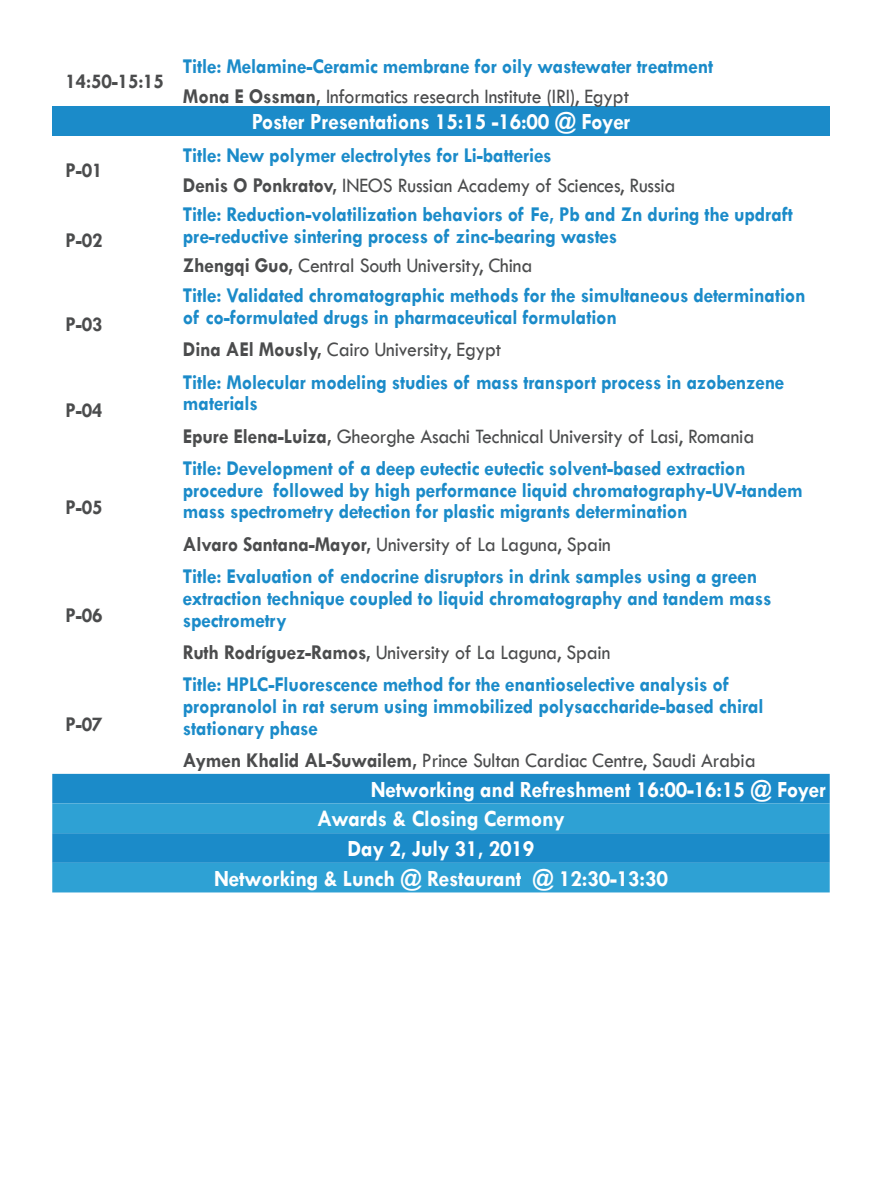
<style>
.page{position:relative;width:882px;height:1197px;background:#fff}
.page>*{position:absolute;margin:0;border:0;box-sizing:border-box;transform-origin:0 0}
.t1{font:700 23.45px "Tw Cen";letter-spacing:-.01em;color:#fff;scale:.93 1}
.t2{font:700 21.18px/21.7px "Tw Cen";letter-spacing:-.01em;color:#1b8bc9;scale:.93 1}
.t3{font:21.18px "Tw Cen";letter-spacing:-.01em;color:#4b4c4d;scale:.93 1}
.t4{font:700 21.18px "Tw Cen";letter-spacing:-.01em;color:#4b4c4d;scale:.93 1}
.s1{color:#4b4c4d}
.s2{font-weight:400;color:#4b4c4d}
.s3{font-weight:700}
</style>
<div class="page">
<div style="left:52px;top:107px;width:778px;height:29px;background:#1b8bc9"></div>
<div style="left:52px;top:774px;width:778px;height:30px;background:#1b8bc9"></div>
<svg style="left:52px;top:804px;width:778px;height:88px;fill:#2ea1d4"></svg>
<p class="t4" style="left:66px;top:70px;width:108px">14:50-15:15</p>
<p class="t4" style="left:66px;top:159px;width:41px">P-01</p>
<p class="t4" style="left:66px;top:229px;width:41px">P-02</p>
<p class="t4" style="left:66px;top:312px;width:41px">P-03</p>
<p class="t4" style="left:66px;top:399px;width:41px">P-04</p>
<p class="t4" style="left:66px;top:496px;width:41px">P-05</p>
<p class="t4" style="left:66px;top:604px;width:41px">P-06</p>
<p class="t4" style="left:66px;top:713px;width:41px">P-07</p>
<p class="t2" style="left:183px;top:51px;width:572px;line-height:29.8px">Title: Melamine-Ceramic membrane for oily wastewater treatment<br><span class="s1">Mona E Ossman,</span> <span class="s2">Informatics research Institute (IRI), Egypt</span></p>
<p class="t1" style="left:252px;top:109px;width:409px">Poster Presentations 15:15 -16:00 @ Foyer</p>
<p class="t2" style="left:183px;top:140px;width:531px;line-height:29.8px">Title: New polymer electrolytes for Li-batteries<br><span class="s1">Denis O Ponkratov,</span> <span class="s2">INEOS Russian Academy of Sciences, Russia</span></p>
<p class="t2" style="left:183px;top:204px;width:657px">Title: Reduction-volatilization behaviors of Fe, Pb and Zn during the updraft pre-reductive sintering process of zinc-bearing wastes</p>
<p class="t3" style="left:183px;top:254px;width:377px"><span class="s3">Zhengqi Guo,</span> Central South University, China</p>
<p class="t2" style="left:183px;top:285px;width:671px">Title: Validated chromatographic methods for the simultaneous determination of co-formulated drugs in pharmaceutical formulation</p>
<p class="t3" style="left:183px;top:338px;width:344px"><span class="s3">Dina AEl Mously,</span> Cairo University, Egypt</p>
<p class="t2" style="left:183px;top:371px;width:648px">Title: Molecular modeling studies of mass transport process in azobenzene materials</p>
<p class="t3" style="left:183px;top:425px;width:616px"><span class="s3">Epure Elena-Luiza,</span> Gheorghe Asachi Technical University of Lasi, Romania</p>
<p class="t2" style="left:183px;top:458px;width:668px">Title: Development of a deep eutectic eutectic solvent-based extraction procedure followed by high performance liquid chromatography-UV-tandem mass spectrometry detection for plastic migrants determination</p>
<p class="t3" style="left:183px;top:533px;width:462px"><span class="s3">Alvaro Santana-Mayor,</span> University of La Laguna, Spain</p>
<p class="t2" style="left:183px;top:566px;width:634px">Title: Evaluation of endocrine disruptors in drink samples using a green extraction technique coupled to liquid chromatography and tandem mass spectrometry</p>
<p class="t3" style="left:183px;top:641px;width:461px"><span class="s3">Ruth Rodríguez-Ramos,</span> University of La Laguna, Spain</p>
<p class="t2" style="left:183px;top:674px;width:626px">Title: HPLC-Fluorescence method for the enantioselective analysis of propranolol in rat serum using immobilized polysaccharide-based chiral stationary phase</p>
<p class="t3" style="left:183px;top:749px;width:617px"><span class="s3">Aymen Khalid AL-Suwailem,</span> Prince Sultan Cardiac Centre, Saudi Arabia</p>
<p class="t1" style="left:371px;top:777px;width:491px">Networking and Refreshment 16:00-16:15 @ Foyer</p>
<p class="t1" style="left:317px;top:806px;width:268px">Awards &amp; Closing Cermony</p>
<p class="t1" style="left:348px;top:836px;width:202px">Day 2, July 31, 2019</p>
<p class="t1" style="left:214px;top:865px;width:490px">Networking &amp; Lunch @ Restaurant @ 12:30-13:30</p>
</div>
